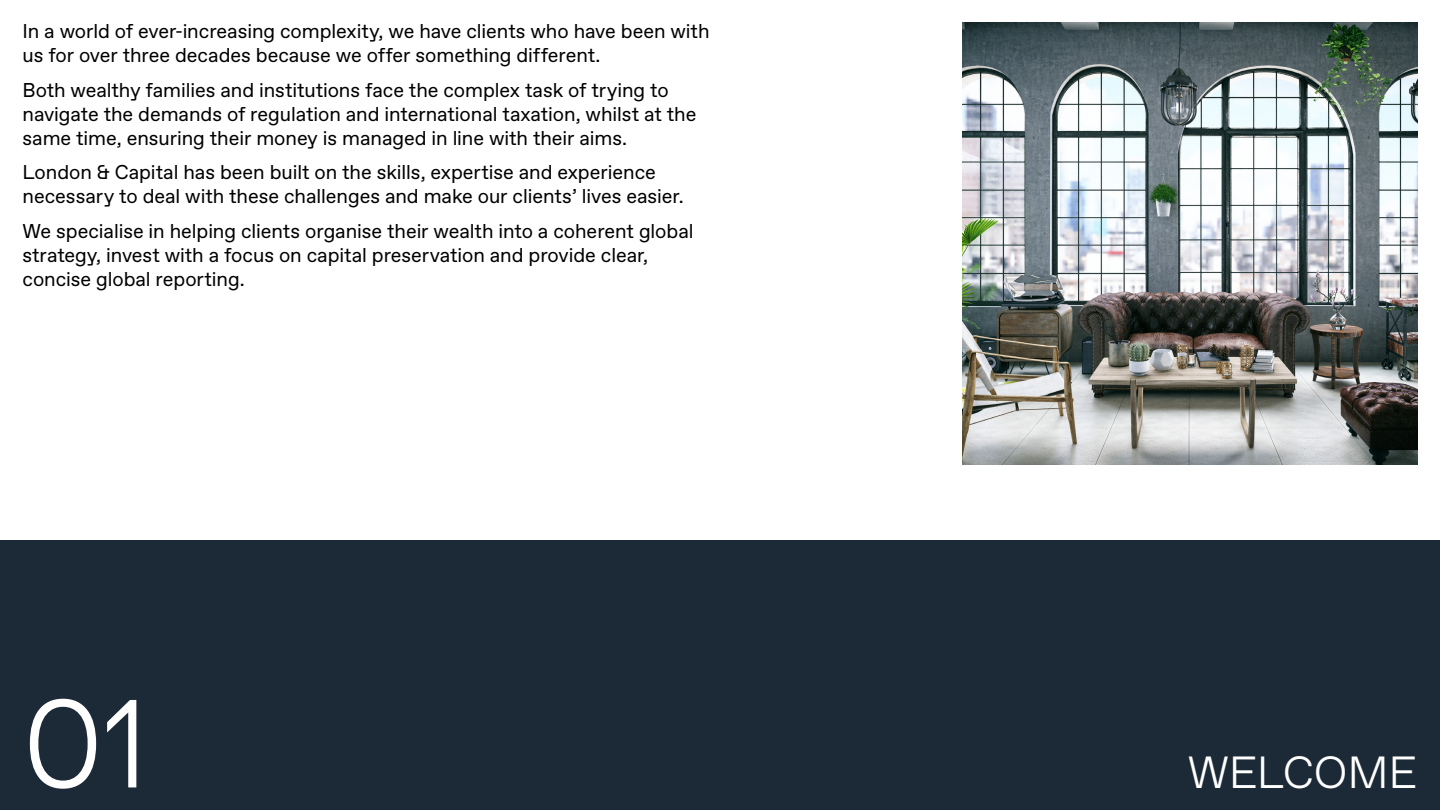
<style>
.page{position:relative;width:1440px;height:810px;background:#fff}
.page>*{position:absolute;margin:0;border:0;box-sizing:border-box;transform-origin:0 0}
.t1{font:300 125px "Favorit Std";color:#fff}
.t2{font:300 45px "Favorit Std";letter-spacing:-.005em;color:#fff}
.t3{font:20px/24px "Favorit Std";letter-spacing:-.005em;color:#000}
</style>
<div class="page">
<div style="left:0;top:541px;width:1440px;height:269px;background:#1c2936"></div>
<img style="left:962px;top:22px;width:456px;height:442px">
<p class="t3" style="left:22px;top:19px;width:689px">In a world of ever-increasing complexity, we have clients who have been with us for over three decades because we offer something different.</p>
<p class="t3" style="left:22px;top:77px;width:675px">Both wealthy families and institutions face the complex task of trying to navigate the demands of regulation and international taxation, whilst at the same time, ensuring their money is managed in line with their aims.</p>
<p class="t3" style="left:22px;top:160px;width:663px">London &amp; Capital has been built on the skills, expertise and experience necessary to deal with these challenges and make our clients’ lives easier.</p>
<p class="t3" style="left:22px;top:219px;width:673px">We specialise in helping clients organise their wealth into a coherent global strategy, invest with a focus on capital preservation and provide clear, concise global reporting.</p>
<h1 class="t1" style="left:22px;top:660px;width:128px">01</h1>
<h2 class="t2" style="left:1188px;top:742px;width:231px">WELCOME</h2>
</div>
